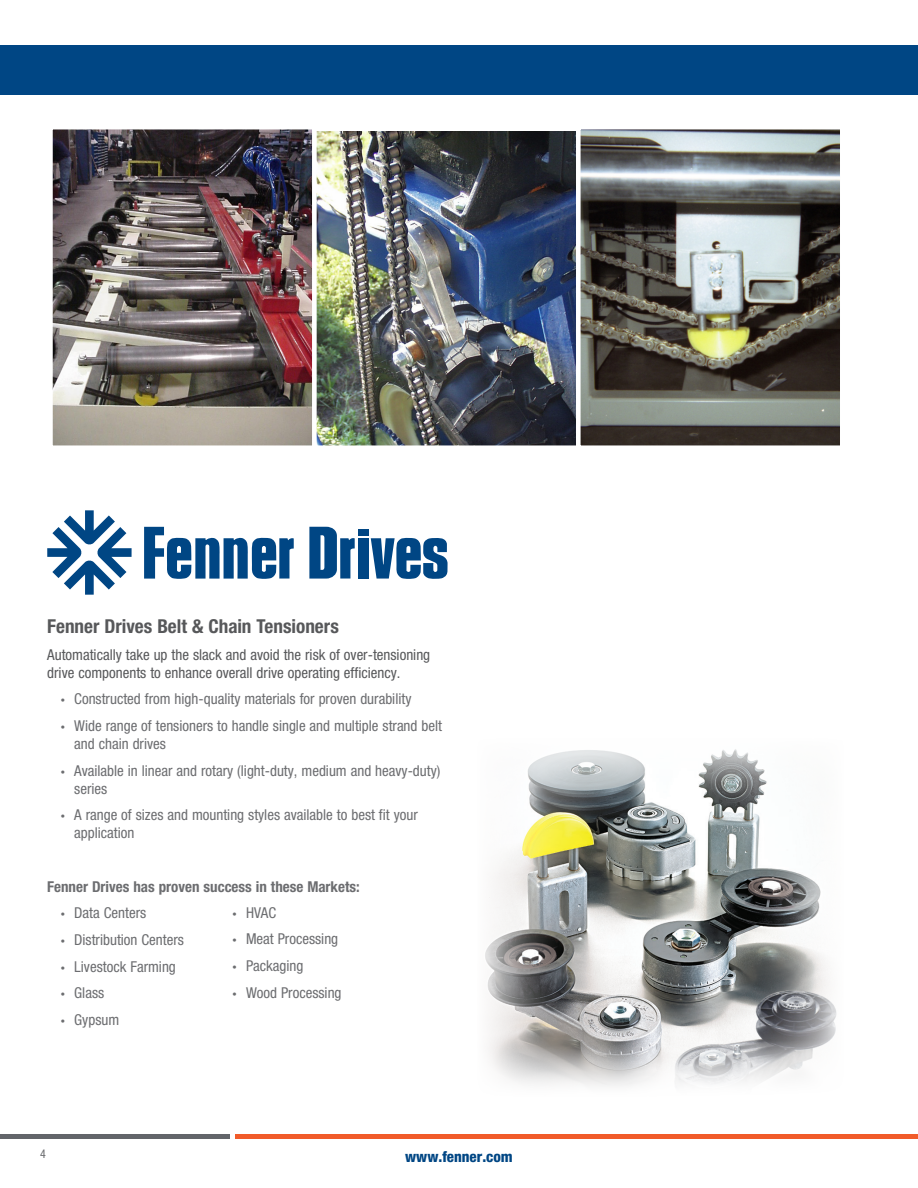
<style>
.page{position:relative;width:918px;height:1188px;background:#fff}
.page>*{position:absolute;margin:0;border:0;box-sizing:border-box;transform-origin:0 0}
.Product_Brand_Name{font:700 condensed 19.2px "Helvetica Neue LT Std";color:#57585a}
.t1{font:condensed 15px/18px "Helvetica Neue LT Std";color:#6c6d70}
.Product_Brand_Name-2{font:condensed 15px/18px "Helvetica Neue LT Std";color:#57585a}
.Intro_-_bullets{font:700 condensed 15px "Helvetica Neue LT Std";color:#6c6d70}
.t2{font:800 condensed 15px "Helvetica Neue LT Std";color:#004684}
.t3{font:condensed 12px "Helvetica Neue LT Std";color:#6c6d70}
.s1{font-family:"Myriad Pro";font-stretch:normal}
</style>
<div class="page">
<div style="left:0;top:45px;width:918px;height:49px;background:#004684"></div>
<hr style="left:0;top:1134px;width:230px;height:4px;background:#63656a">
<hr style="left:235px;top:1134px;width:683px;height:4px;background:#f15b2a">
<img style="left:485px;top:749px;width:352px;height:337px">
<img style="left:53px;top:130px;width:259px;height:315px">
<div style="left:48px;top:125px;width:269px;height:325px;border:4px solid #fff"></div>
<img style="left:317px;top:131px;width:259px;height:314px">
<div style="left:312px;top:125px;width:269px;height:325px;border:4px solid #fff"></div>
<img style="left:581px;top:130px;width:259px;height:315px">
<div style="left:576px;top:125px;width:269px;height:325px;border:4px solid #fff"></div>
<svg style="left:47px;top:510px;width:85px;height:85px"></svg>
<svg style="left:144px;top:527px;width:150px;height:52px"></svg>
<svg style="left:371px;top:538px;width:77px;height:41px"></svg>
<div style="left:358px;top:538px;width:11px;height:41px;background:#004684"></div>
<div style="left:358px;top:529px;width:11px;height:6px;background:#004684"></div>
<svg style="left:309px;top:527px;width:46px;height:52px"></svg>
<p class="Product_Brand_Name" style="left:47px;top:615px;width:293px">Fenner Drives Belt &amp; Chain Tensioners</p>
<p class="Product_Brand_Name-2" style="left:47px;top:645px;width:385px">Automatically take up the slack and avoid the risk of over-tensioning drive components to enhance overall drive operating efficiency.</p>
<p class="t1" style="left:61px;top:690px;width:352px"><span class="s1">•</span> Constructed from high-quality materials for proven durability</p>
<p class="t1" style="left:74px;top:717px;width:369px;text-indent:-14px"><span class="s1">•</span> Wide range of tensioners to handle single and multiple strand belt and chain drives</p>
<p class="t1" style="left:74px;top:761px;width:368px;text-indent:-14px"><span class="s1">•</span> Available in linear and rotary (light-duty, medium and heavy-duty) series</p>
<p class="t1" style="left:74px;top:806px;width:345px;text-indent:-14px"><span class="s1">•</span> A range of sizes and mounting styles available to best fit your application</p>
<p class="Intro_-_bullets" style="left:47px;top:877px;width:314px">Fenner Drives has proven success in these Markets:</p>
<p class="t1" style="left:61px;top:904px;width:87px"><span class="s1">•</span> Data Centers</p>
<p class="t1" style="left:61px;top:931px;width:125px"><span class="s1">•</span> Distribution Centers</p>
<p class="t1" style="left:61px;top:957px;width:117px"><span class="s1">•</span> Livestock Farming</p>
<p class="t1" style="left:61px;top:984px;width:45px"><span class="s1">•</span> Glass</p>
<p class="t1" style="left:61px;top:1010px;width:60px"><span class="s1">•</span> Gypsum</p>
<p class="t1" style="left:232px;top:903px;width:45px"><span class="s1">•</span> HVAC</p>
<p class="t1" style="left:232px;top:930px;width:107px"><span class="s1">•</span> Meat Processing</p>
<p class="t1" style="left:232px;top:957px;width:72px"><span class="s1">•</span> Packaging</p>
<p class="t1" style="left:232px;top:983px;width:111px"><span class="s1">•</span> Wood Processing</p>
<p class="t3" style="left:40px;top:1146px;width:7px">4</p>
<p class="t2" style="left:405px;top:1147px;width:109px">www.fenner.com</p>
</div>
